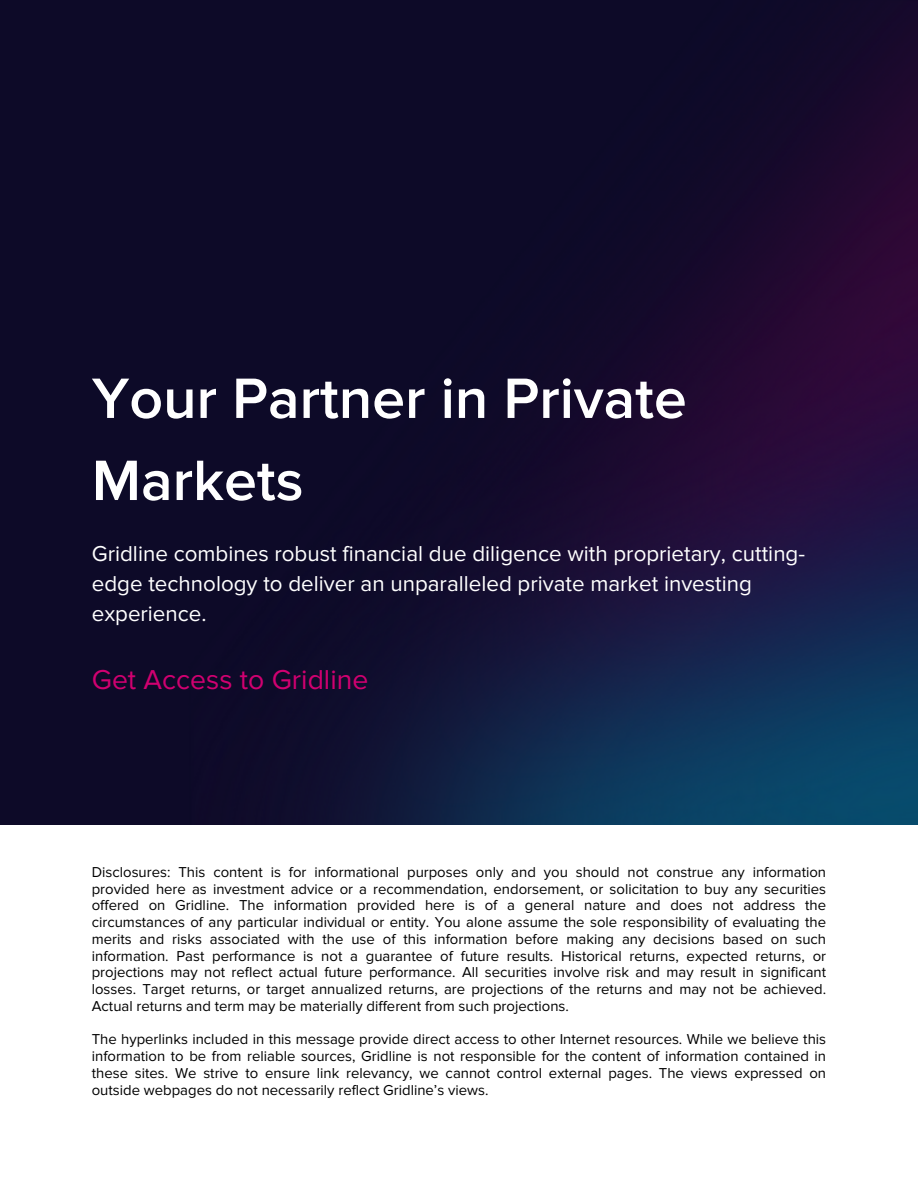
<style>
.page{position:relative;width:918px;height:1188px;background:#fff}
.page>*{position:absolute;margin:0;border:0;box-sizing:border-box;transform-origin:0 0}
.t1{font:600 58.95px/82.1px "Proxima Nova";color:#fff}
.t2{font:28.35px "Proxima Nova";color:#d00070}
.t3{font:22.35px/30.3px "Proxima Nova";color:#fff}
.t4{font:14.85px/16.8px "Proxima Nova";color:#000;text-align:justify}
</style>
<div class="page">
<img style="left:0;top:0;width:918px;height:825px">
<h1 class="t1" style="left:92px;top:359px;width:597px">Your Partner in Private<br>Markets</h1>
<h3 class="t3" style="left:92px;top:539px;width:715px">Gridline combines robust financial due diligence with proprietary, cutting&shy;edge technology to deliver an unparalleled private market investing experience.</h3>
<h2 class="t2" style="left:92px;top:663px;width:278px">Get Access to Gridline</h2>
<p class="t4" style="left:92px;top:864px;width:736px">Disclosures: This content is for informational purposes only and you should not construe any information provided here as investment advice or a recommendation, endorsement, or solicitation to buy any securities offered on Gridline. The information provided here is of a general nature and does not address the circumstances of any particular individual or entity. You alone assume the sole responsibility of evaluating the merits and risks associated with the use of this information before making any decisions based on such information. Past performance is not a guarantee of future results. Historical returns, expected returns, or projections may not reflect actual future performance. All securities involve risk and may result in significant losses. Target returns, or target annualized returns, are projections of the returns and may not be achieved.<br>Actual returns and term may be materially different from such projections.</p>
<p class="t4" style="left:92px;top:1031px;width:736px">The hyperlinks included in this message provide direct access to other Internet resources. While we believe this information to be from reliable sources, Gridline is not responsible for the content of information contained in these sites. We strive to ensure link relevancy, we cannot control external pages. The views expressed on outside webpages do not necessarily reflect Gridline’s views.</p>
</div>
